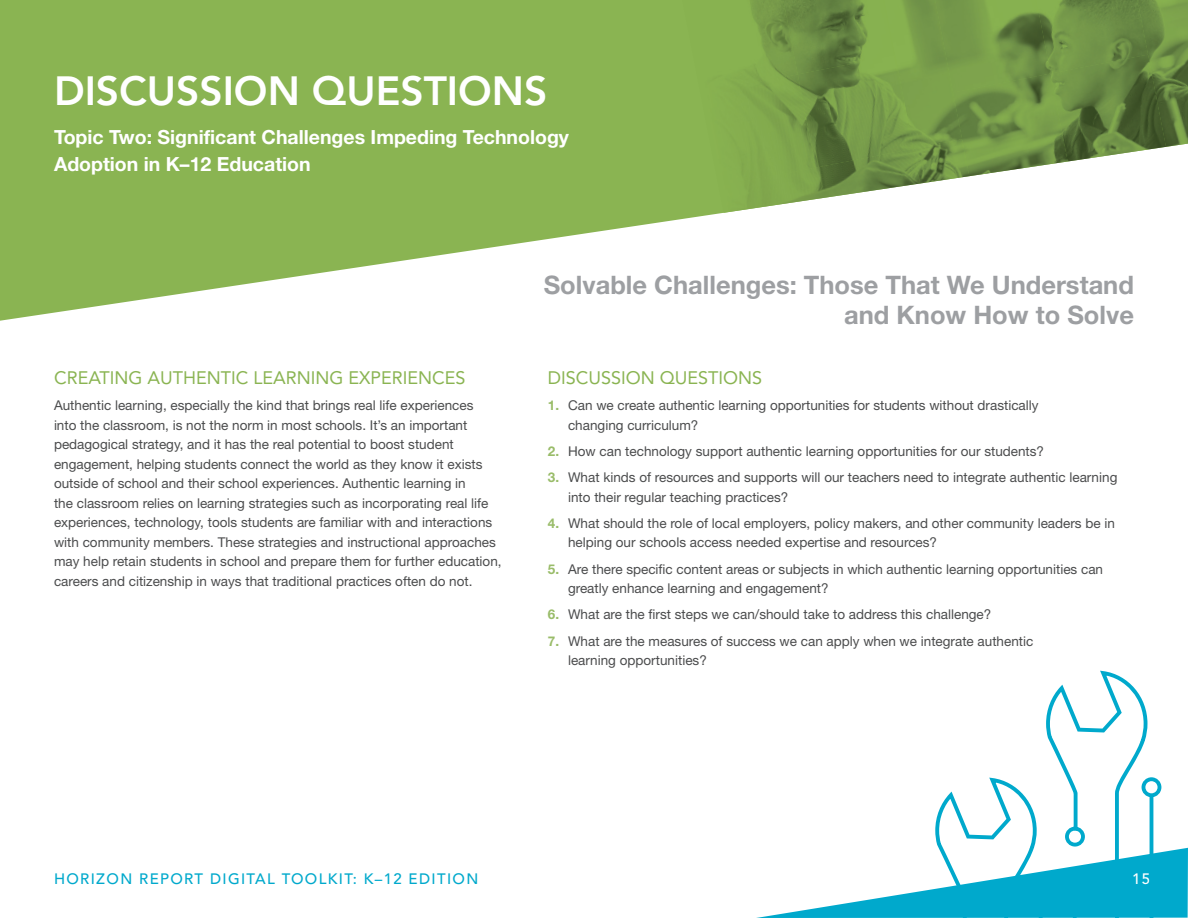
<style>
.page{position:relative;width:1188px;height:918px;background:#fff}
.page>*{position:absolute;margin:0;border:0;box-sizing:border-box;transform-origin:0 0}
.t1{font:800 40.5px "Avenir";color:#fff}
.t2{font:700 25.5px/30.6px "Helvetica Neue LT Std";color:#9d9fa2;text-align:right}
.t3{font:700 19.5px/26.4px "Helvetica Neue LT Std";color:#fff}
.t4{font:18px "Avenir";color:#8ab452}
.t5{font:500 15px "Avenir";letter-spacing:.09em;color:#00a9cc}
.t6{font:500 15px "Avenir";color:#fff}
.t7{font:13.5px/19.5px "Helvetica Neue LT Std";color:#4b4c4d}
.s1{font-weight:700;color:#99bc69}
</style>
<div class="page">
<svg style="left:0;top:0;width:970px;height:321px;fill:#8ab452"></svg>
<img style="left:682px;top:0;width:101px;height:93px">
<img style="left:783px;top:0;width:101px;height:74px">
<img style="left:884px;top:0;width:69px;height:139px">
<img style="left:935px;top:0;width:101px;height:93px">
<img style="left:1036px;top:0;width:101px;height:73px">
<img style="left:1137px;top:0;width:51px;height:147px">
<img style="left:700px;top:74px;width:98px;height:113px">
<img style="left:798px;top:55px;width:115px;height:94px">
<img style="left:953px;top:73px;width:111px;height:103px">
<img style="left:1050px;top:54px;width:116px;height:108px">
<img style="left:718px;top:149px;width:202px;height:64px">
<img style="left:913px;top:139px;width:56px;height:45px">
<svg style="left:756px;top:671px;width:432px;height:247px"></svg>
<h1 class="t1" style="left:54px;top:67px;width:495px">DISCUSSION QUESTIONS</h1>
<h3 class="t3" style="left:54px;top:124px;width:517px">Topic Two: Significant Challenges Impeding Technology<br>Adoption in K–12 Education</h3>
<h3 class="t4" style="left:54px;top:367px;width:413px">CREATING AUTHENTIC LEARNING EXPERIENCES</h3>
<p class="t7" style="left:54px;top:395px;width:449px">Authentic learning, especially the kind that brings real life experiences<br>into the classroom, is not the norm in most schools. It’s an important pedagogical strategy, and it has the real potential to boost student engagement, helping students connect the world as they know it exists outside of school and their school experiences. Authentic learning in<br>the classroom relies on learning strategies such as incorporating real life experiences, technology, tools students are familiar with and interactions with community members. These strategies and instructional approaches may help retain students in school and prepare them for further education, careers and citizenship in ways that traditional practices often do not.</p>
<h2 class="t2" style="left:544px;top:269px;width:592px">Solvable Challenges: Those That We Understand and Know How to Solve</h2>
<h3 class="t4" style="left:548px;top:367px;width:216px">DISCUSSION QUESTIONS</h3>
<p class="t7" style="left:568px;top:395px;width:472px;text-indent:-20px"><span class="s1">1.</span> Can we create authentic learning opportunities for students without drastically changing curriculum?</p>
<p class="t7" style="left:548px;top:441px;width:498px"><span class="s1">2.</span> How can technology support authentic learning opportunities for our students?</p>
<p class="t7" style="left:568px;top:467px;width:551px;text-indent:-20px"><span class="s1">3.</span> What kinds of resources and supports will our teachers need to integrate authentic learning into their regular teaching practices?</p>
<p class="t7" style="left:568px;top:513px;width:548px;text-indent:-20px"><span class="s1">4.</span> What should the role of local employers, policy makers, and other community leaders be in helping our schools access needed expertise and resources?</p>
<p class="t7" style="left:568px;top:559px;width:537px;text-indent:-20px"><span class="s1">5.</span> Are there specific content areas or subjects in which authentic learning opportunities can greatly enhance learning and engagement?</p>
<p class="t7" style="left:548px;top:605px;width:445px"><span class="s1">6.</span> What are the first steps we can/should take to address this challenge?</p>
<p class="t7" style="left:568px;top:631px;width:467px;text-indent:-20px"><span class="s1">7.</span> What are the measures of success we can apply when we integrate authentic learning opportunities?</p>
<p class="t5" style="left:54px;top:870px;width:426px">HORIZON REPORT DIGITAL TOOLKIT: K–12 EDITION</p>
<p class="t6" style="left:1132px;top:870px;width:20px">15</p>
</div>
